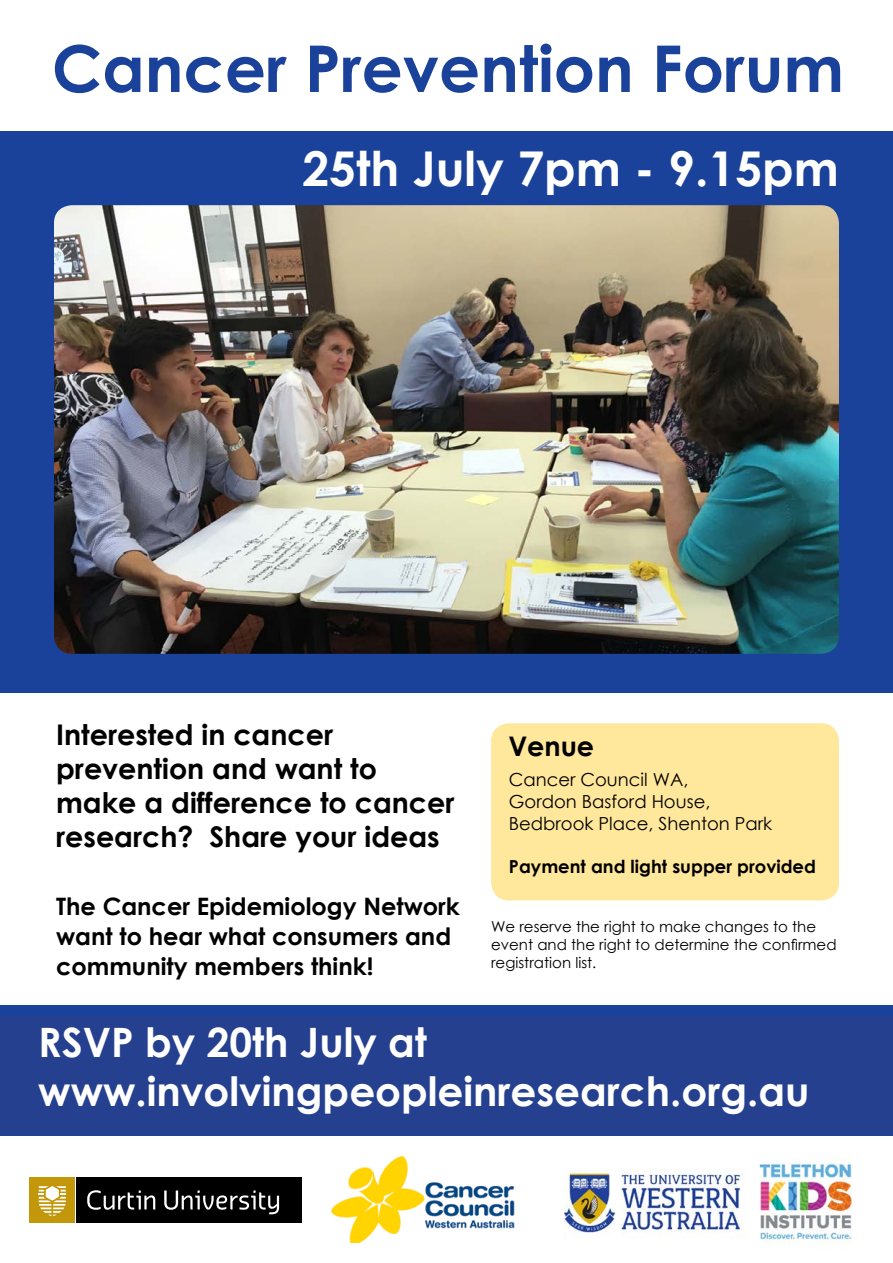
<style>
.page{position:relative;width:893px;height:1263px;background:#fff}
.page>*{position:absolute;margin:0;border:0;box-sizing:border-box;transform-origin:0 0}
.t1{font:700 64.5px "Century Gothic";color:#1b429a}
.t2{font:700 48px "Century Gothic";color:#fff}
.t3{font:700 40.5px/48.6px "Century Gothic";color:#fff}
.t4{font:700 28.5px/34.2px "Century Gothic";color:#000}
.t5{font:700 27px "Century Gothic";color:#000}
.t6{font:700 24px/30px "Century Gothic";color:#000}
.t7{font:18px/21.6px "Century Gothic";color:#000}
.t8{font:700 18px "Century Gothic";color:#000}
.t9{font:15px/18px "Century Gothic";color:#000}
</style>
<div class="page">
<img style="left:564px;top:1158px;width:289px;height:83px">
<img style="left:331px;top:1156px;width:184px;height:87px">
<div style="left:0;top:131px;width:893px;height:562px;background:#1b429a"></div>
<img style="left:54px;top:205px;width:785px;height:449px">
<div style="left:0;top:1006px;width:893px;height:130px;background:#1b429a"></div>
<div style="left:0;top:1016px;width:893px;height:118px;background:#25408f"></div>
<div style="left:491px;top:723px;width:348px;height:177px;background:#ffe79c;border-radius:18px"></div>
<div style="left:30px;top:1178px;width:45px;height:45px;background:#c29709"></div>
<svg style="left:39px;top:1186px;width:27px;height:30px"></svg>
<div style="left:77px;top:1178px;width:225px;height:45px;background:#000"></div>
<svg style="left:164px;top:1190px;width:115px;height:24px"></svg>
<svg style="left:87px;top:1190px;width:68px;height:20px"></svg>
<h1 class="t1" style="left:52px;top:20px;width:794px">Cancer Prevention Forum</h1>
<h2 class="t2" style="left:302px;top:132px;width:538px">25th July 7pm - 9.15pm</h2>
<h3 class="t4" style="left:56px;top:716px;width:400px">Interested in cancer prevention and want to make a difference to cancer research? Share your ideas</h3>
<h3 class="t6" style="left:56px;top:890px;width:405px">The Cancer Epidemiology Network want to hear what consumers and community members think!</h3>
<h3 class="t5" style="left:508px;top:726px;width:87px">Venue</h3>
<p class="t7" style="left:509px;top:769px;width:265px">Cancer Council WA,<br>Gordon Basford House,<br>Bedbrook Place, Shenton Park</p>
<p class="t8" style="left:509px;top:853px;width:309px">Payment and light supper provided</p>
<p class="t9" style="left:491px;top:917px;width:347px">We reserve the right to make changes to the event and the right to determine the confirmed registration list.</p>
<h3 class="t3" style="left:38px;top:1016px;width:773px">RSVP by 20th July at www.involvingpeopleinresearch.org.au</h3>
</div>
